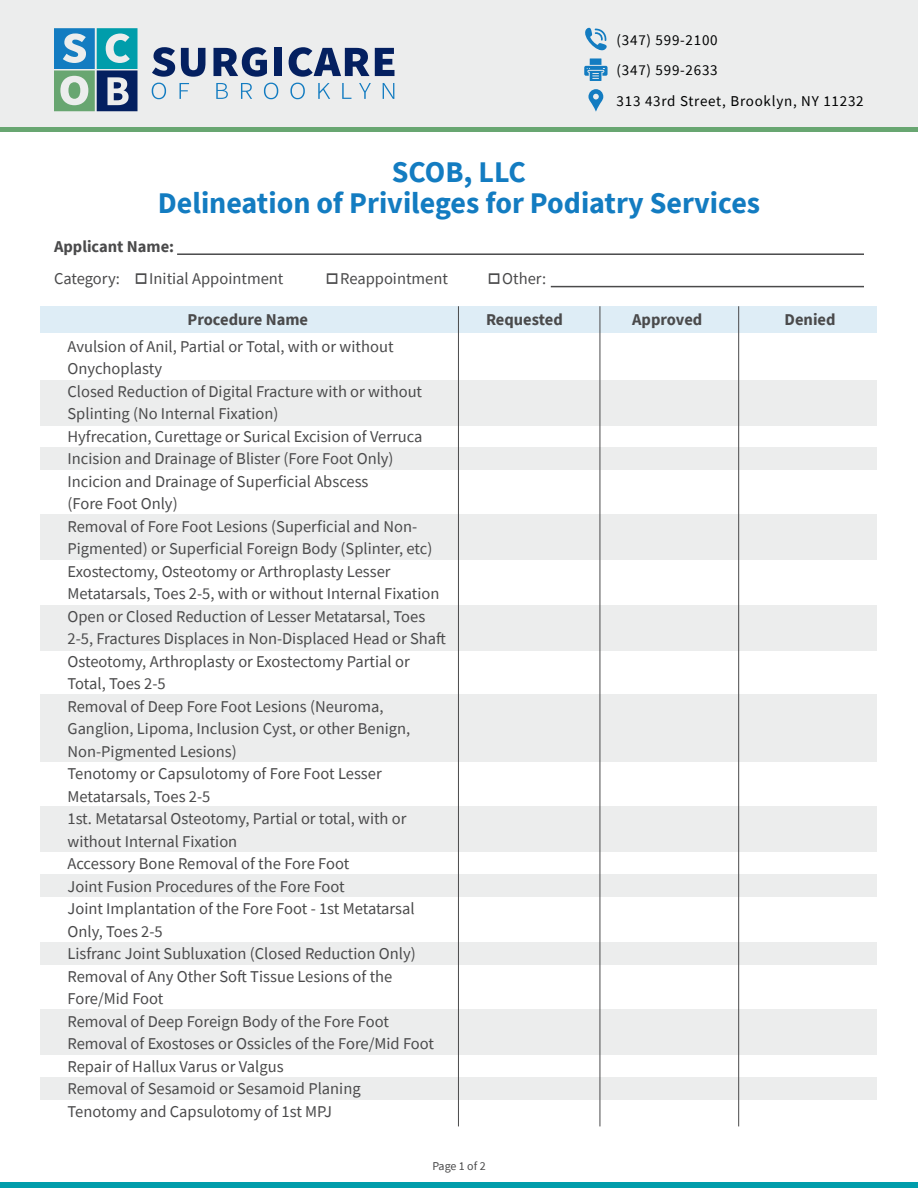
<style>
.page{position:relative;width:918px;height:1188px;background:#fff}
.page>*{position:absolute;margin:0;border:0;box-sizing:border-box;transform-origin:0 0}
.t1{font:700 30px/31.5px "Source Sans Pro";color:#137cc1;text-align:center}
.t2{font:16.5px/22.5px "Source Sans Pro";color:#4a4a4b}
.t3{font:700 16.5px "Source Sans Pro";color:#4a4a4b}
.t4{font:15px/30.6px "Source Sans Pro";letter-spacing:.05em;color:#000101}
.t5{font:12px "Source Sans Pro";letter-spacing:-.005em;color:#4a4a4b}
.s1{font-weight:700}
.s2{font-family:"Montserrat";font-weight:500;font-size:27px}
</style>
<div class="page">
<div style="left:41px;top:447px;width:836px;height:22px;background:#eceded"></div>
<div style="left:41px;top:874px;width:836px;height:23px;background:#eceded"></div>
<div style="left:41px;top:381px;width:836px;height:45px;background:#eceded"></div>
<div style="left:41px;top:515px;width:836px;height:45px;background:#eceded"></div>
<div style="left:41px;top:605px;width:836px;height:45px;background:#eceded"></div>
<div style="left:41px;top:807px;width:836px;height:45px;background:#eceded"></div>
<div style="left:41px;top:1010px;width:836px;height:45px;background:#eceded"></div>
<div style="left:41px;top:694px;width:836px;height:68px;background:#eceded"></div>
<div style="left:41px;top:942px;width:836px;height:23px;background:#eceded"></div>
<div style="left:41px;top:1078px;width:836px;height:22px;background:#eceded"></div>
<div style="left:41px;top:306px;width:836px;height:27px;background:#deedf6"></div>
<div style="left:0;top:0;width:918px;height:130px;background:#eceded"></div>
<div style="left:0;top:1183px;width:918px;height:5px;background:#009dab"></div>
<hr style="left:0;top:128px;width:918px;height:4px;background:#68a671">
<svg style="left:584px;top:27px;width:24px;height:54px"></svg>
<svg style="left:588px;top:89px;width:15px;height:23px"></svg>
<svg style="left:152px;top:47px;width:23px;height:30px"></svg>
<svg style="left:181px;top:48px;width:24px;height:29px"></svg>
<svg style="left:214px;top:47px;width:53px;height:30px"></svg>
<div style="left:274px;top:48px;width:8px;height:28px;background:#042060"></div>
<svg style="left:289px;top:47px;width:105px;height:30px"></svg>
<svg style="left:152px;top:83px;width:14px;height:16px"></svg>
<svg style="left:180px;top:83px;width:9px;height:16px"></svg>
<svg style="left:216px;top:83px;width:12px;height:16px"></svg>
<svg style="left:241px;top:83px;width:11px;height:16px"></svg>
<svg style="left:264px;top:83px;width:14px;height:16px"></svg>
<svg style="left:290px;top:83px;width:15px;height:16px"></svg>
<svg style="left:318px;top:83px;width:12px;height:16px"></svg>
<svg style="left:342px;top:83px;width:9px;height:16px"></svg>
<svg style="left:359px;top:83px;width:12px;height:16px"></svg>
<svg style="left:383px;top:83px;width:11px;height:16px"></svg>
<svg style="left:54px;top:28px;width:84px;height:83px"></svg>
<hr style="left:458px;top:306px;width:1px;height:820px;background:#4a4a4b">
<hr style="left:738px;top:306px;width:1px;height:820px;background:#4a4a4b">
<hr style="left:600px;top:306px;width:1px;height:820px;background:#4a4a4b">
<hr style="left:177px;top:253px;width:687px;height:2px;background:#4a4a4b">
<hr style="left:551px;top:286px;width:313px;height:1px;background:#4a4a4b">
<p class="t4" style="left:617px;top:24px;width:249px">(347) 599-2100<br>(347) 599-2633<br>313 43rd Street, Brooklyn, NY 11232</p>
<h1 class="t1" style="left:158px;top:155px;width:604px">SCOB, LLC<br>Delineation of Privileges for Podiatry Services</h1>
<p class="t2" style="left:54px;top:230px;width:231px;line-height:32.4px"><span class="s1">Applicant Name:<br></span>Category: <span class="s2">□</span>Initial Appointment</p>
<p class="t2" style="left:324px;top:267px;width:126px"><span class="s2">□</span>Reappointment</p>
<p class="t2" style="left:486px;top:267px;width:62px"><span class="s2">□</span>Other:</p>
<p class="t3" style="left:188px;top:308px;width:122px">Procedure Name</p>
<p class="t3" style="left:486px;top:308px;width:78px">Requested</p>
<p class="t3" style="left:632px;top:308px;width:72px">Approved</p>
<p class="t3" style="left:785px;top:308px;width:53px">Denied</p>
<p class="t2" style="left:67px;top:335px;width:380px">Avulsion of Anil, Partial or Total, with or without Onychoplasty<br>Closed Reduction of Digital Fracture with or without Splinting (No Internal Fixation)<br>Hyfrecation, Curettage or Surical Excision of Verruca Incision and Drainage of Blister (Fore Foot Only)<br>Incicion and Drainage of Superficial Abscess<br>(Fore Foot Only)<br>Removal of Fore Foot Lesions (Superficial and Non-Pigmented) or Superficial Foreign Body (Splinter, etc)<br>Exostectomy, Osteotomy or Arthroplasty Lesser Metatarsals, Toes 2-5, with or without Internal Fixation Open or Closed Reduction of Lesser Metatarsal, Toes 2-5, Fractures Displaces in Non-Displaced Head or Shaft Osteotomy, Arthroplasty or Exostectomy Partial or Total, Toes 2-5<br>Removal of Deep Fore Foot Lesions (Neuroma, Ganglion, Lipoma, Inclusion Cyst, or other Benign, Non-Pigmented Lesions)<br>Tenotomy or Capsulotomy of Fore Foot Lesser Metatarsals, Toes 2-5<br>1st. Metatarsal Osteotomy, Partial or total, with or without Internal Fixation<br>Accessory Bone Removal of the Fore Foot<br>Joint Fusion Procedures of the Fore Foot<br>Joint Implantation of the Fore Foot - 1st Metatarsal Only, Toes 2-5<br>Lisfranc Joint Subluxation (Closed Reduction Only)<br>Removal of Any Other Soft Tissue Lesions of the Fore/Mid Foot<br>Removal of Deep Foreign Body of the Fore Foot Removal of Exostoses or Ossicles of the Fore/Mid Foot Repair of Hallux Varus or Valgus<br>Removal of Sesamoid or Sesamoid Planing<br>Tenotomy and Capsulotomy of 1st MPJ</p>
<p class="t5" style="left:432px;top:1158px;width:55px">Page 1 of 2</p>
</div>
